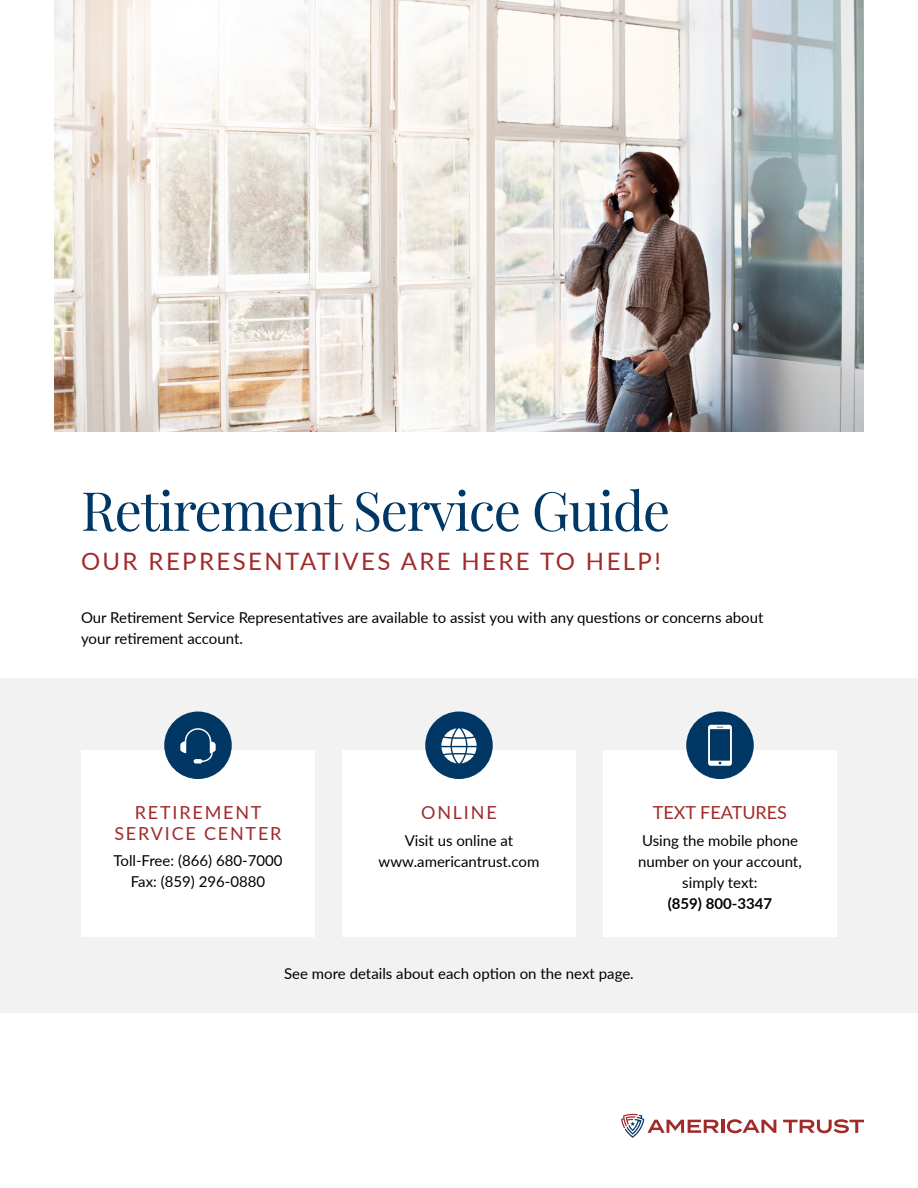
<style>
.page{position:relative;width:918px;height:1188px;background:#fff}
.page>*{position:absolute;margin:0;border:0;box-sizing:border-box;transform-origin:0 0}
.t1{font:54px "Playfair Display";letter-spacing:-.025em;color:#003764}
.t2{font:24px "Lato";letter-spacing:.1em;color:#a02b2a}
.t3{font:18px/21.6px "Lato";letter-spacing:.1em;color:#a02b2a;text-align:center}
.t4{font:18px "Lato";color:#a02b2a}
.t5{font:15px/21px "Lato";color:#000;text-align:center}
.t6{font:700 15px "Lato";color:#000}
</style>
<div class="page">
<img style="left:54px;top:0;width:810px;height:432px">
<svg style="left:621px;top:1114px;width:155px;height:24px"></svg>
<svg style="left:783px;top:1119px;width:81px;height:14px"></svg>
<div style="left:0;top:678px;width:918px;height:334px;background:#f2f2f2"></div>
<div style="left:81px;top:750px;width:234px;height:186px;background:#fff"></div>
<div style="left:164px;top:712px;width:68px;height:67px;background:#003764;border-radius:50%"></div>
<svg style="left:180px;top:728px;width:36px;height:36px"></svg>
<div style="left:342px;top:750px;width:234px;height:186px;background:#fff"></div>
<div style="left:425px;top:712px;width:68px;height:67px;background:#003764;border-radius:50%"></div>
<svg style="left:441px;top:728px;width:36px;height:36px"></svg>
<div style="left:603px;top:750px;width:234px;height:186px;background:#fff"></div>
<div style="left:686px;top:712px;width:68px;height:67px;background:#003764;border-radius:50%"></div>
<svg style="left:708px;top:725px;width:24px;height:41px"></svg>
<h1 class="t1" style="left:81px;top:469px;width:591px">Retirement Service Guide</h1>
<h2 class="t2" style="left:81px;top:545px;width:581px">OUR REPRESENTATIVES ARE HERE TO HELP!</h2>
<p class="t5" style="left:81px;top:606px;width:684px;text-align:left">Our Retirement Service Representatives are available to assist you with any questions or concerns about your retirement account.</p>
<p class="t3" style="left:114px;top:801px;width:169px">RETIREMENT<br>SERVICE CENTER</p>
<p class="t5" style="left:113px;top:849px;width:171px">Toll-Free: (866) 680-7000<br>Fax: (859) 296-0880</p>
<p class="t3" style="left:421px;top:801px;width:77px">ONLINE</p>
<p class="t5" style="left:379px;top:830px;width:162px">Visit us online at www.americantrust.com</p>
<p class="t4" style="left:653px;top:799px;width:136px">TEXT FEATURES</p>
<p class="t5" style="left:638px;top:830px;width:165px">Using the mobile phone number on your account, simply text:</p>
<p class="t6" style="left:668px;top:893px;width:106px">(859) 800-3347</p>
<p class="t5" style="left:284px;top:962px;width:351px">See more details about each option on the next page.</p>
</div>
